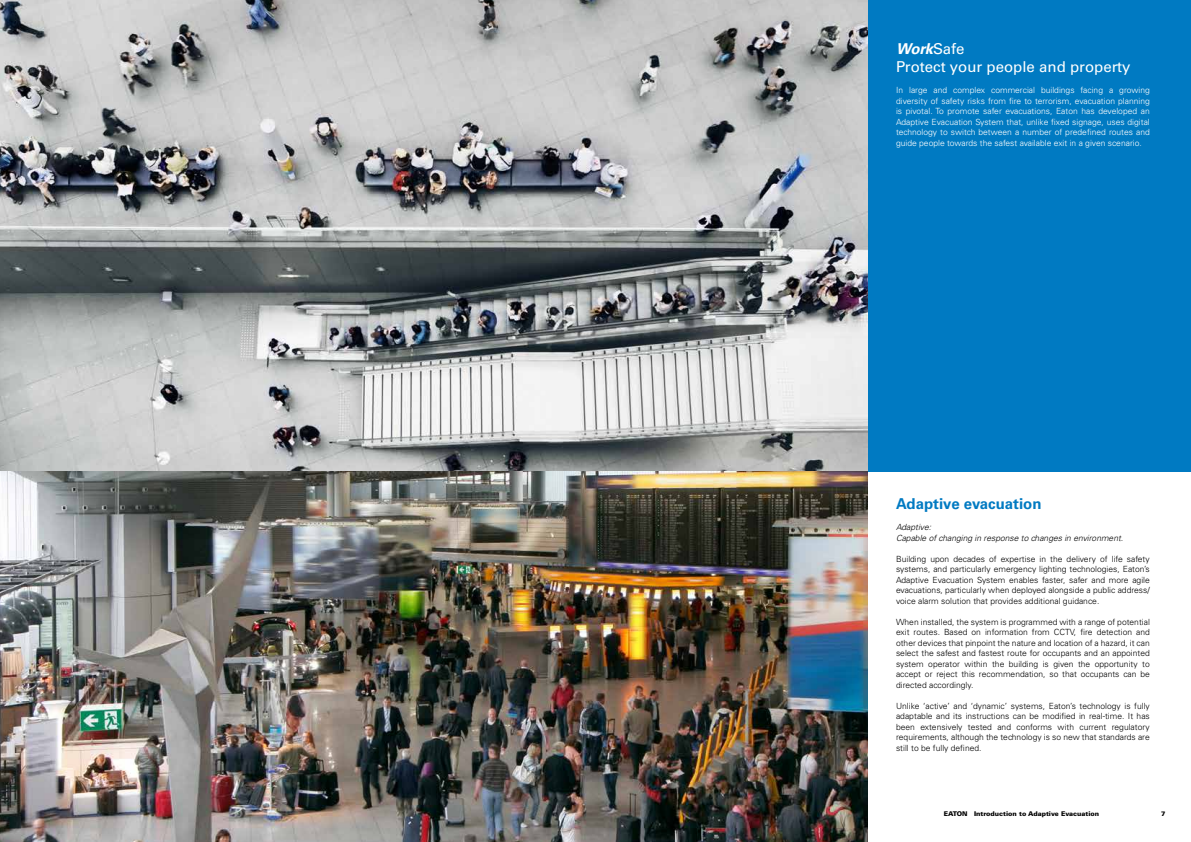
<style>
.page{position:relative;width:1191px;height:842px;background:#fff}
.page>*{position:absolute;margin:0;border:0;box-sizing:border-box;transform-origin:0 0}
.t1{font:15px/18px "Univers LT Std";color:#fff}
.t2{font:700 15px "Univers LT Std";color:#007ac2}
.t3{font:300 8.5px/10.5px "Univers LT Std";color:#000;text-align:justify}
.t4{font:300 8.5px/10.5px "Univers LT Std";color:#fff;text-align:justify}
.t5{font:italic 300 8.5px/10.5px "Univers LT Std";color:#000}
.t6{font:900 6.5px "Univers LT Std";color:#000}
.s1{font-weight:700;font-style:italic}
</style>
<div class="page">
<div style="left:867px;top:0;width:324px;height:472px;background:#007ac2"></div>
<img style="left:0;top:0;width:867px;height:842px">
<h1 class="t1" style="left:896px;top:40px;width:236px"><span class="s1">Work</span>Safe<br>Protect your people and property</h1>
<p class="t4" style="left:896px;top:85px;width:255px">In large and complex commercial buildings facing a growing diversity of safety risks from fire to terrorism, evacuation planning is pivotal. To promote safer evacuations, Eaton has developed an Adaptive Evacuation System that, unlike fixed signage, uses digital technology to switch between a number of predefined routes and guide people towards the safest available exit in a given scenario.</p>
<h1 class="t2" style="left:896px;top:495px;width:147px">Adaptive evacuation</h1>
<p class="t5" style="left:896px;top:522px;width:229px">Adaptive:<br>Capable of changing in response to changes in environment.</p>
<p class="t3" style="left:896px;top:554px;width:255px">Building upon decades of expertise in the delivery of life safety systems, and particularly emergency lighting technologies, Eaton’s Adaptive Evacuation System enables faster, safer and more agile evacuations, particularly when deployed alongside a public address/ voice alarm solution that provides additional guidance.</p>
<p class="t3" style="left:896px;top:617px;width:255px">When installed, the system is programmed with a range of potential exit routes. Based on information from CCTV, fire detection and other devices that pinpoint the nature and location of a hazard, it can select the safest and fastest route for occupants and an appointed system operator within the building is given the opportunity to accept or reject this recommendation, so that occupants can be directed accordingly.</p>
<p class="t3" style="left:896px;top:701px;width:255px">Unlike ‘active’ and ‘dynamic’ systems, Eaton’s technology is fully adaptable and its instructions can be modified in real-time. It has been extensively tested and conforms with current regulatory requirements, although the technology is so new that standards are still to be fully defined.</p>
<p class="t6" style="left:943px;top:810px;width:157px">EATON Introduction to Adaptive Evacuation</p>
<p class="t6" style="left:1161px;top:810px;width:6px">7</p>
</div>
